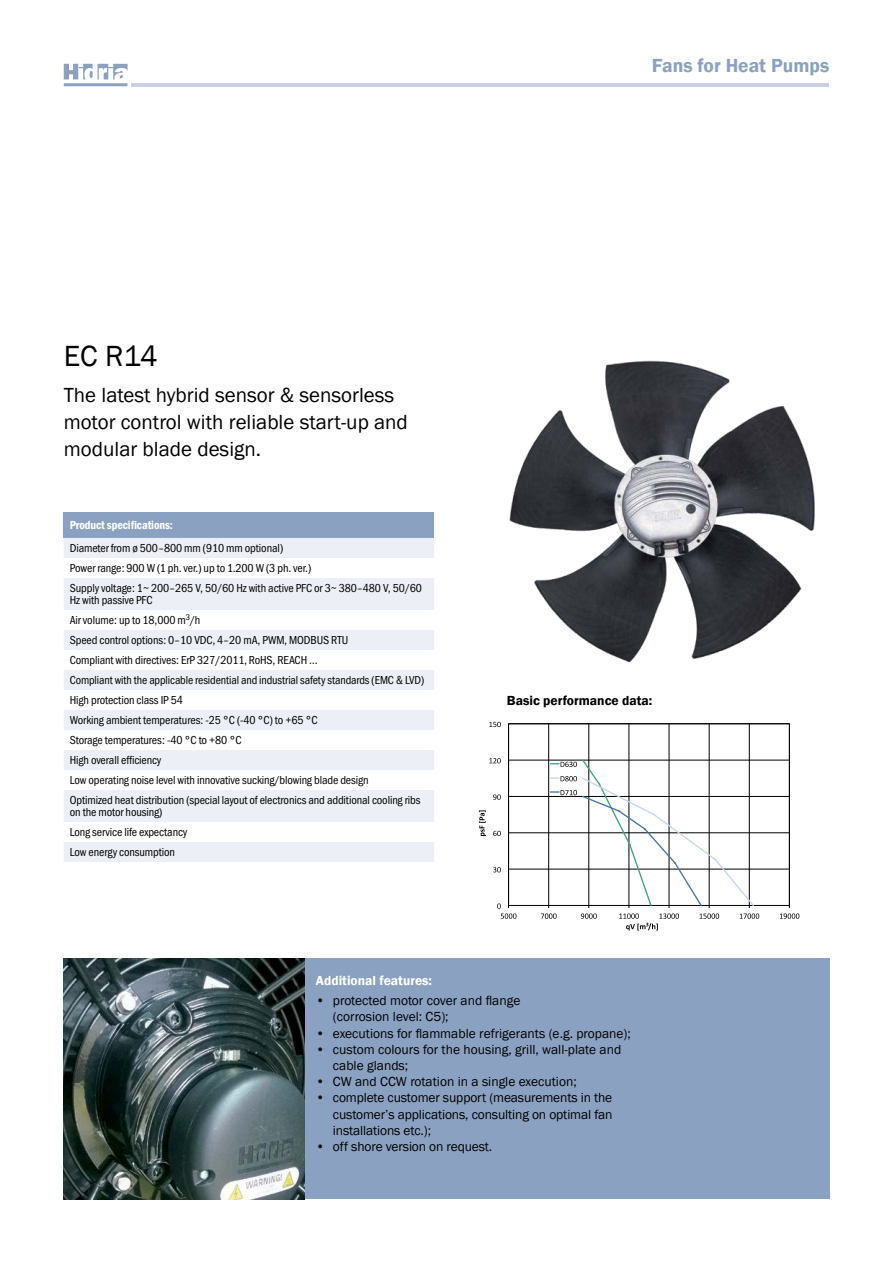
<style>
.page{position:relative;width:893px;height:1263px;background:#fff}
.page>*{position:absolute;margin:0;border:0;box-sizing:border-box;transform-origin:0 0}
.t1{font:30px "Franklin Gothic";color:#000}
.t2{font:21px/27px "Franklin Gothic";color:#000}
.t3{font:600 19.5px "Franklin Gothic";color:#8aa1c1}
.t4{font:13.5px/16.2px "Franklin Gothic";color:#000}
.t5{font:600 13.5px "Franklin Gothic";color:#000}
.t6{font:600 13.5px "Franklin Gothic";color:#fff}
.t7{font:12px/20px "Franklin Gothic URW Con Boo";letter-spacing:-.01em;color:#000}
.t8{font:600 condensed 12px "Franklin Gothic";letter-spacing:-.01em;color:#fff}
</style>
<div class="page">
<div style="left:303px;top:958px;width:526px;height:241px;background:#8aa1c1"></div>
<img style="left:64px;top:958px;width:241px;height:241px">
<div style="left:64px;top:512px;width:370px;height:26px;background:#8aa1c1"></div>
<svg style="left:64px;top:538px;width:370px;height:324px;fill:#eceff5"></svg>
<img style="left:509px;top:360px;width:306px;height:303px">
<hr style="left:509px;top:869px;width:280px;height:1px;background:#000">
<hr style="left:509px;top:832px;width:280px;height:1px;background:#000">
<hr style="left:509px;top:796px;width:280px;height:1px;background:#000">
<hr style="left:509px;top:760px;width:280px;height:1px;background:#000">
<hr style="left:548px;top:724px;width:1px;height:181px;background:#000">
<hr style="left:588px;top:724px;width:1px;height:181px;background:#000">
<hr style="left:629px;top:724px;width:1px;height:181px;background:#000">
<hr style="left:669px;top:724px;width:1px;height:181px;background:#000">
<hr style="left:709px;top:724px;width:1px;height:181px;background:#000">
<hr style="left:749px;top:724px;width:1px;height:181px;background:#000">
<div style="left:508px;top:723px;width:282px;height:183px;border:1px solid #000"></div>
<svg style="left:493px;top:867px;width:8px;height:5px"></svg>
<svg style="left:493px;top:831px;width:8px;height:5px"></svg>
<svg style="left:493px;top:794px;width:8px;height:6px"></svg>
<svg style="left:489px;top:758px;width:12px;height:5px"></svg>
<svg style="left:489px;top:722px;width:12px;height:5px"></svg>
<svg style="left:497px;top:903px;width:19px;height:16px"></svg>
<svg style="left:780px;top:905px;width:19px;height:14px"></svg>
<svg style="left:479px;top:810px;width:7px;height:26px"></svg>
<svg style="left:541px;top:758px;width:218px;height:172px"></svg>
<svg style="left:64px;top:64px;width:64px;height:22px"></svg>
<hr style="left:131px;top:83px;width:698px;height:3px;background:#c8d1e2">
<h3 class="t3" style="left:652px;top:54px;width:179px">Fans for Heat Pumps</h3>
<h1 class="t1" style="left:64px;top:337px;width:95px">EC R14</h1>
<h2 class="t2" style="left:64px;top:382px;width:346px">The latest hybrid sensor &amp; sensorless motor control with reliable start-up and modular blade design.</h2>
<p class="t8" style="left:70px;top:517px;width:105px">Product specifications:</p>
<p class="t7" style="left:70px;top:538px;width:354px">Diameter from ø 500–800 mm (910 mm optional)<br>Power range: 900 W (1 ph. ver.) up to 1.200 W (3 ph. ver.)<br>Supply voltage: 1~ 200–265 V, 50/60 Hz with active PFC or 3~ 380–480 V, 50/60</p>
<p class="t7" style="left:70px;top:590px;width:356px">Hz with passive PFC<br>Air volume: up to 18,000 m<sup>3</sup>/h<br>Speed control options: 0–10 VDC, 4–20 mA, PWM, MODBUS RTU<br>Compliant with directives: ErP 327/2011, RoHS, REACH …<br>Compliant with the applicable residential and industrial safety standards (EMC &amp; LVD)<br>High protection class IP 54<br>Working ambient temperatures: -25 °C (-40 °C) to +65 °C<br>Storage temperatures: -40 °C to +80 °C<br>High overall efficiency<br>Low operating noise level with innovative sucking/blowing blade design<br>Optimized heat distribution (special layout of electronics and additional cooling ribs</p>
<p class="t7" style="left:70px;top:802px;width:119px">on the motor housing)<br>Long service life expectancy<br>Low energy consumption</p>
<p class="t5" style="left:507px;top:692px;width:147px">Basic performance data:</p>
<p class="t6" style="left:316px;top:972px;width:118px">Additional features:</p>
<p class="t4" style="left:333px;top:993px;width:189px;text-indent:-17px">• protected motor cover and flange (corrosion level: C5);</p>
<p class="t4" style="left:316px;top:1025px;width:316px">• executions for flammable refrigerants (e.g. propane);</p>
<p class="t4" style="left:333px;top:1041px;width:290px;text-indent:-17px">• custom colours for the housing, grill, wall-plate and cable glands;</p>
<p class="t4" style="left:316px;top:1074px;width:262px">• CW and CCW rotation in a single execution;</p>
<p class="t4" style="left:333px;top:1090px;width:281px;text-align:justify;text-indent:-17px">• complete customer support (measurements in the customer’s applications, consulting on optimal fan installations etc.);</p>
<p class="t4" style="left:316px;top:1139px;width:178px">• off shore version on request.</p>
</div>
